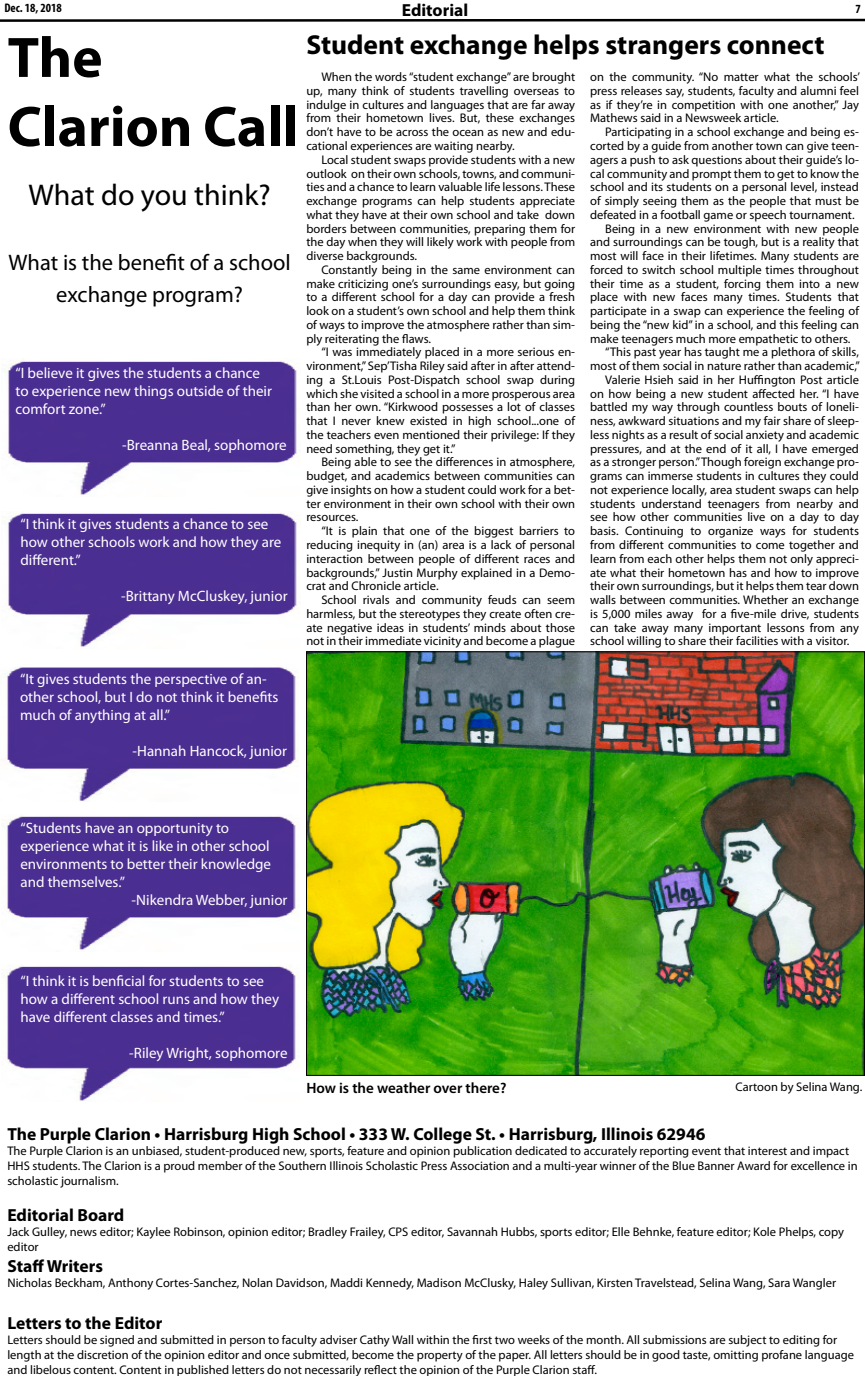
<style>
.page{position:relative;width:865px;height:1376px;background:#fff}
.page>*{position:absolute;margin:0;border:0;box-sizing:border-box;transform-origin:0 0}
.t1{font:700 57.5px "Myriad Pro";color:#000}
.t2{font:30px "Myriad Pro";color:#000}
.t3{font:700 27.5px "Myriad Pro";color:#000}
.t4{font:22.5px/32.5px "Myriad Pro";color:#000;text-align:center}
.t5{font:700 17.5px "Myriad Pro";color:#000}
.t6{font:15px/18px "Myriad Pro";color:#fff}
.t7{font:600 15px "Myriad Pro";color:#000}
.t8{font:12.5px/13.8px "Myriad Pro";color:#000;text-align:justify}
.t9{font:700 condensed 12.5px "Myriad Pro";color:#000}
</style>
<div class="page">
<svg style="left:0;top:18px;width:864px;height:4px"></svg>
<img style="left:308px;top:653px;width:554px;height:420px">
<img style="left:4px;top:361px;width:294px;height:134px">
<img style="left:4px;top:513px;width:294px;height:134px">
<img style="left:0;top:667px;width:297px;height:134px">
<img style="left:3px;top:816px;width:294px;height:134px">
<img style="left:3px;top:966px;width:293px;height:135px">
<p class="t9" style="left:4px;top:0;width:59px">Dec. 18, 2018</p>
<p class="t5" style="left:401px;top:-2px;width:68px">Editorial</p>
<p class="t9" style="left:854px;top:1px;width:7px">7</p>
<p class="t1" style="left:8px;top:20px;width:96px">The</p>
<p class="t1" style="left:8px;top:89px;width:292px">Clarion Call</p>
<p class="t2" style="left:29px;top:176px;width:243px">What do you think?</p>
<p class="t4" style="left:9px;top:245px;width:283px">What is the benefit of a school exchange program?</p>
<p class="t6" style="left:16px;top:364px;width:258px">“I believe it gives the students a chance to experience new things outside of their comfort zone.”</p>
<p class="t6" style="left:122px;top:436px;width:166px">-Breanna Beal, sophomore</p>
<p class="t6" style="left:20px;top:514px;width:262px">“I think it gives students a chance to see how other schools work and how they are different.”</p>
<p class="t6" style="left:121px;top:586px;width:168px">-Brittany McCluskey, junior</p>
<p class="t6" style="left:20px;top:669px;width:260px">“It gives students the perspective of an&shy;other school, but I do not think it benefits much of anything at all.”</p>
<p class="t6" style="left:132px;top:741px;width:156px">-Hannah Hancock, junior</p>
<p class="t3" style="left:306px;top:27px;width:519px">Student exchange helps strangers connect</p>
<p class="t8" style="left:306px;top:70px;width:270px;text-indent:15px">When the words “student exchange” are brought up, many think of students travelling overseas to indulge in cultures and languages that are far away from their hometown lives. But, these exchanges don’t have to be across the ocean as new and edu&shy;cational experiences are waiting nearby.</p>
<p class="t8" style="left:306px;top:152px;width:270px;text-indent:15px">Local student swaps provide students with a new outlook on their own schools, towns, and communi&shy;ties and a chance to learn valuable life lessons. These exchange programs can help students appreciate what they have at their own school and take down borders between communities, preparing them for the day when they will likely work with people from diverse backgrounds.</p>
<p class="t8" style="left:306px;top:262px;width:270px;text-indent:15px">Constantly being in the same environment can make criticizing one’s surroundings easy, but going to a different school for a day can provide a fresh look on a student’s own school and help them think of ways to improve the atmosphere rather than sim&shy;ply reiterating the flaws.</p>
<p class="t8" style="left:306px;top:345px;width:270px;text-indent:15px">“I was immediately placed in a more serious en&shy;vironment,” Sep’Tisha Riley said after in after attend&shy;ing a St.Louis Post-Dispatch school swap during which she visited a school in a more prosperous area than her own. “Kirkwood possesses a lot of classes that I never knew existed in high school...one of the teachers even mentioned their privilege: If they need something, they get it.”</p>
<p class="t8" style="left:306px;top:455px;width:270px;text-indent:15px">Being able to see the differences in atmosphere, budget, and academics between communities can give insights on how a student could work for a bet&shy;ter environment in their own school with their own resources.</p>
<p class="t8" style="left:306px;top:524px;width:270px;text-indent:15px">“It is plain that one of the biggest barriers to reducing inequity in (an) area is a lack of personal interaction between people of different races and backgrounds,” Justin Murphy explained in a Demo&shy;crat and Chronicle article.</p>
<p class="t8" style="left:306px;top:592px;width:270px;text-indent:15px">School rivals and community feuds can seem harmless, but the stereotypes they create often cre&shy;ate negative ideas in students’ minds about those not in their immediate vicinity and become a plague</p>
<p class="t8" style="left:590px;top:70px;width:271px">on the community. “No matter what the schools’ press releases say, students, faculty and alumni feel as if they’re in competition with one another,” Jay Mathews said in a Newsweek article.</p>
<p class="t8" style="left:590px;top:125px;width:270px;text-indent:15px">Participating in a school exchange and being es&shy;corted by a guide from another town can give teen&shy;agers a push to ask questions about their guide’s lo&shy;cal community and prompt them to get to know the school and its students on a personal level, instead of simply seeing them as the people that must be defeated in a football game or speech tournament.</p>
<p class="t8" style="left:590px;top:221px;width:270px;text-indent:15px">Being in a new environment with new people and surroundings can be tough, but is a reality that most will face in their lifetimes. Many students are forced to switch school multiple times throughout their time as a student, forcing them into a new place with new faces many times. Students that participate in a swap can experience the feeling of being the “new kid” in a school, and this feeling can make teenagers much more empathetic to others.</p>
<p class="t8" style="left:590px;top:345px;width:271px;text-align:right">“This past year has taught me a plethora of skills, most of them social in nature rather than academic,”</p>
<p class="t8" style="left:590px;top:372px;width:270px;text-indent:15px">Valerie Hsieh said in her Huffington Post article on how being a new student affected her. “I have battled my way through countless bouts of loneli&shy;ness, awkward situations and my fair share of sleep&shy;less nights as a result of social anxiety and academic pressures, and at the end of it all, I have emerged as a stronger person.” Though foreign exchange pro&shy;grams can immerse students in cultures they could not experience locally, area student swaps can help students understand teenagers from nearby and see how other communities live on a day to day basis. Continuing to organize ways for students from different communities to come together and learn from each other helps them not only appreci&shy;ate what their hometown has and how to improve their own surroundings, but it helps them tear down walls between communities. Whether an exchange is 5,000 miles away for a five-mile drive, students can take away many important lessons from any school willing to share their facilities with a visitor.</p>
<p class="t6" style="left:20px;top:818px;width:210px">“Students have an opportunity to</p>
<p class="t6" style="left:20px;top:836px;width:252px;text-align:justify">experience what it is like in other school environments to better their knowledge and themselves.”</p>
<p class="t6" style="left:131px;top:890px;width:157px">-Nikendra Webber, junior</p>
<p class="t6" style="left:20px;top:971px;width:260px">“I think it is benficial for students to see how a different school runs and how they have different classes and times.”</p>
<p class="t6" style="left:129px;top:1043px;width:160px">-Riley Wright, sophomore</p>
<p class="t7" style="left:306px;top:1078px;width:201px">How is the weather over there?</p>
<p class="t8" style="left:735px;top:1079px;width:128px">Cartoon by Selina Wang.</p>
<p class="t5" style="left:7px;top:1122px;width:699px">The Purple Clarion • Harrisburg High School • 333 W. College St. • Harrisburg, Illinois 62946</p>
<p class="t8" style="left:7px;top:1142px;width:851px;line-height:15px;text-align:left">The Purple Clarion is an unbiased, student-produced new, sports, feature and opinion publication dedicated to accurately reporting event that interest and impact<br>HHS students. The Clarion is a proud member of the Southern Illinois Scholastic Press Association and a multi-year winner of the Blue Banner Award for excellence in scholastic journalism.</p>
<p class="t5" style="left:7px;top:1203px;width:118px">Editorial Board</p>
<p class="t8" style="left:7px;top:1223px;width:837px;line-height:15px">Jack Gulley, news editor; Kaylee Robinson, opinion editor; Bradley Frailey, CPS editor, Savannah Hubbs, sports editor; Elle Behnke, feature editor; Kole Phelps, copy editor</p>
<p class="t5" style="left:7px;top:1254px;width:97px">Staff Writers</p>
<p class="t8" style="left:7px;top:1275px;width:829px">Nicholas Beckham, Anthony Cortes-Sanchez, Nolan Davidson, Maddi Kennedy, Madison McClusky, Haley Sullivan, Kirsten Travelstead, Selina Wang, Sara Wangler</p>
<p class="t5" style="left:7px;top:1311px;width:156px">Letters to the Editor</p>
<p class="t8" style="left:7px;top:1331px;width:847px;line-height:15px;text-align:left">Letters should be signed and submitted in person to faculty adviser Cathy Wall within the first two weeks of the month. All submissions are subject to editing for length at the discretion of the opinion editor and once submitted, become the property of the paper. All letters should be in good taste, omitting profane language and libelous content. Content in published letters do not necessarily reflect the opinion of the Purple Clarion staff.</p>
</div>
